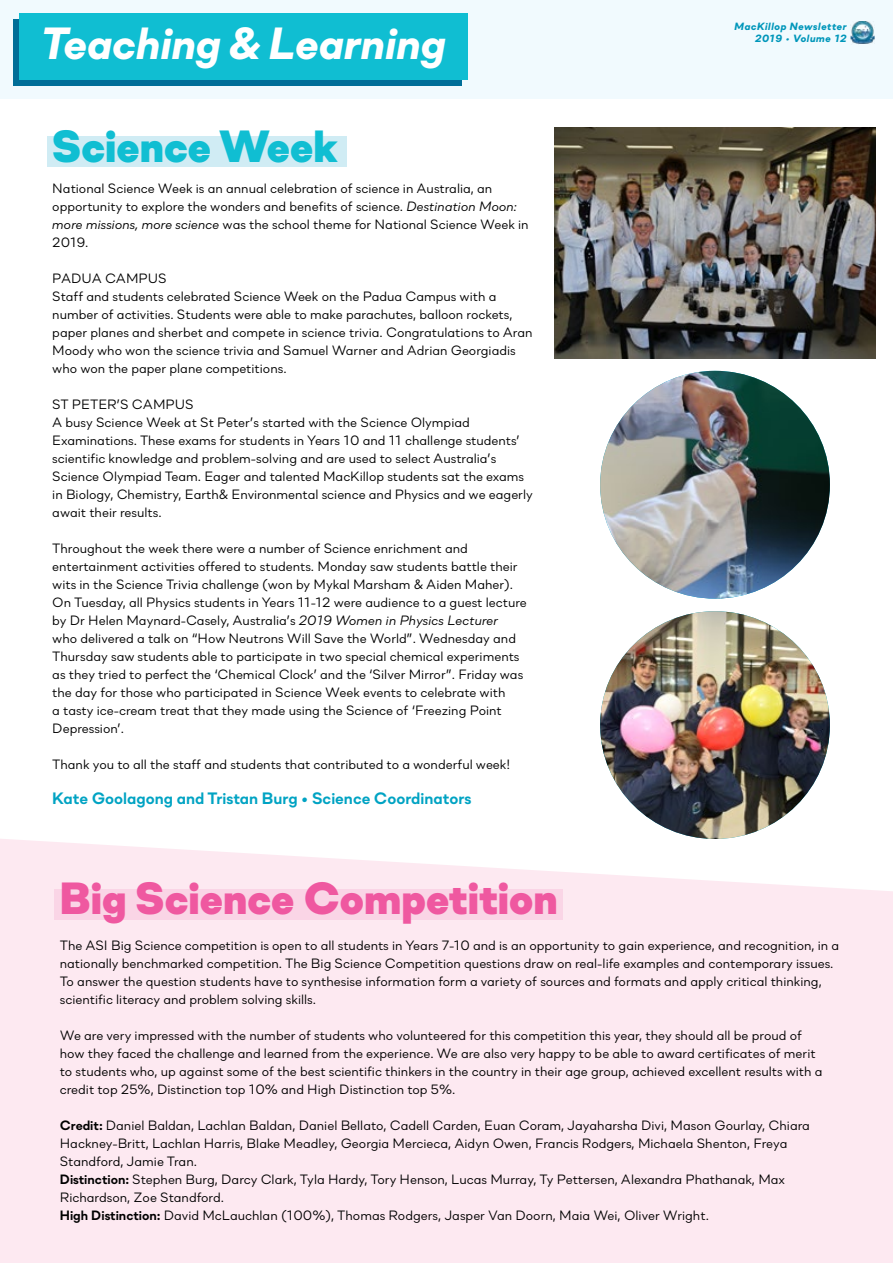
<style>
.page{position:relative;width:893px;height:1263px;background:#fff}
.page>*{position:absolute;margin:0;border:0;box-sizing:border-box;transform-origin:0 0}
.t1{font:900 45px "Soin Sans Neue";color:#ef58a0}
.t2{font:italic 800 45px "Soin Sans Neue";color:#fff}
.t3{font:900 45px "Soin Sans Neue";color:#10bed2}
.t4{font:700 16.5px "Soin Sans Neue";color:#00a3c3}
.t5{font:13.5px/18px "Soin Sans Neue";color:#000}
.t6{font:italic 800 10.5px/12.6px "Soin Sans Neue";letter-spacing:.05em;color:#0096ba;text-align:right}
.s1{font-style:italic}
.s2{font-weight:700}
</style>
<div class="page">
<img style="left:554px;top:128px;width:322px;height:230px">
<div style="left:0;top:0;width:893px;height:98px;background:#f1fafe"></div>
<div style="left:14px;top:19px;width:448px;height:67px;background:#006e98"></div>
<div style="left:20px;top:13px;width:448px;height:67px;background:#10bed2"></div>
<div style="left:0;top:839px;width:893px;height:424px;background:#fde9f1"></div>
<img style="left:850px;top:21px;width:24px;height:23px">
<div style="left:47px;top:137px;width:300px;height:30px;background:#d0ecf4"></div>
<div style="left:54px;top:889px;width:509px;height:31px;background:#fad5e6"></div>
<img style="left:600px;top:371px;width:230px;height:228px">
<img style="left:600px;top:611px;width:230px;height:228px">
<h1 class="t2" style="left:41px;top:11px;width:407px">Teaching &amp; Learning</h1>
<p class="t6" style="left:735px;top:19px;width:114px">MacKillop Newsletter<br>2019 • Volume 12</p>
<h1 class="t3" style="left:52px;top:104px;width:287px">Science Week</h1>
<p class="t5" style="left:52px;top:178px;width:478px">National Science Week is an annual celebration of science in Australia, an opportunity to explore the wonders and benefits of science. <span class="s1">Destination Moon: more missions, more science</span> was the school theme for National Science Week in 2019.</p>
<p class="t5" style="left:52px;top:268px;width:482px">PADUA CAMPUS<br>Staff and students celebrated Science Week on the Padua Campus with a number of activities. Students were able to make parachutes, balloon rockets, paper planes and sherbet and compete in science trivia. Congratulations to Aran Moody who won the science trivia and Samuel Warner and Adrian Georgiadis who won the paper plane competitions.</p>
<p class="t5" style="left:52px;top:394px;width:482px">ST PETER’S CAMPUS<br>A busy Science Week at St Peter’s started with the Science Olympiad Examinations. These exams for students in Years 10 and 11 challenge students’ scientific knowledge and problem-solving and are used to select Australia’s Science Olympiad Team. Eager and talented MacKillop students sat the exams in Biology, Chemistry, Earth&amp; Environmental science and Physics and we eagerly await their results.</p>
<p class="t5" style="left:52px;top:538px;width:476px">Throughout the week there were a number of Science enrichment and entertainment activities offered to students. Monday saw students battle their wits in the Science Trivia challenge (won by Mykal Marsham &amp; Aiden Maher).<br>On Tuesday, all Physics students in Years 11-12 were audience to a guest lecture by Dr Helen Maynard-Casely, Australia’s <span class="s1">2019 Women in Physics Lecturer<br></span>who delivered a talk on “How Neutrons Will Save the World”. Wednesday and Thursday saw students able to participate in two special chemical experiments as they tried to perfect the ‘Chemical Clock’ and the ‘Silver Mirror”. Friday was the day for those who participated in Science Week events to celebrate with<br>a tasty ice-cream treat that they made using the Science of ‘Freezing Point Depression’.</p>
<p class="t5" style="left:52px;top:754px;width:459px">Thank you to all the staff and students that contributed to a wonderful week!</p>
<p class="t4" style="left:52px;top:787px;width:421px">Kate Goolagong and Tristan Burg • Science Coordinators</p>
<h1 class="t1" style="left:60px;top:857px;width:499px">Big Science Competition</h1>
<p class="t5" style="left:60px;top:935px;width:781px">The ASI Big Science competition is open to all students in Years 7-10 and is an opportunity to gain experience, and recognition, in a nationally benchmarked competition. The Big Science Competition questions draw on real-life examples and contemporary issues.<br>To answer the question students have to synthesise information form a variety of sources and formats and apply critical thinking, scientific literacy and problem solving skills.</p>
<p class="t5" style="left:60px;top:1025px;width:764px">We are very impressed with the number of students who volunteered for this competition this year, they should all be proud of how they faced the challenge and learned from the experience. We are also very happy to be able to award certificates of merit to students who, up against some of the best scientific thinkers in the country in their age group, achieved excellent results with a credit top 25%, Distinction top 10% and High Distinction top 5%.</p>
<p class="t5" style="left:60px;top:1115px;width:752px"><span class="s2">Credit:</span> Daniel Baldan, Lachlan Baldan, Daniel Bellato, Cadell Carden, Euan Coram, Jayaharsha Divi, Mason Gourlay, Chiara Hackney-Britt, Lachlan Harris, Blake Meadley, Georgia Mercieca, Aidyn Owen, Francis Rodgers, Michaela Shenton, Freya Standford, Jamie Tran.<br><span class="s2">Distinction:</span> Stephen Burg, Darcy Clark, Tyla Hardy, Tory Henson, Lucas Murray, Ty Pettersen, Alexandra Phathanak, Max Richardson, Zoe Standford.<br><span class="s2">High Distinction:</span> David McLauchlan (100%), Thomas Rodgers, Jasper Van Doorn, Maia Wei, Oliver Wright.</p>
</div>
